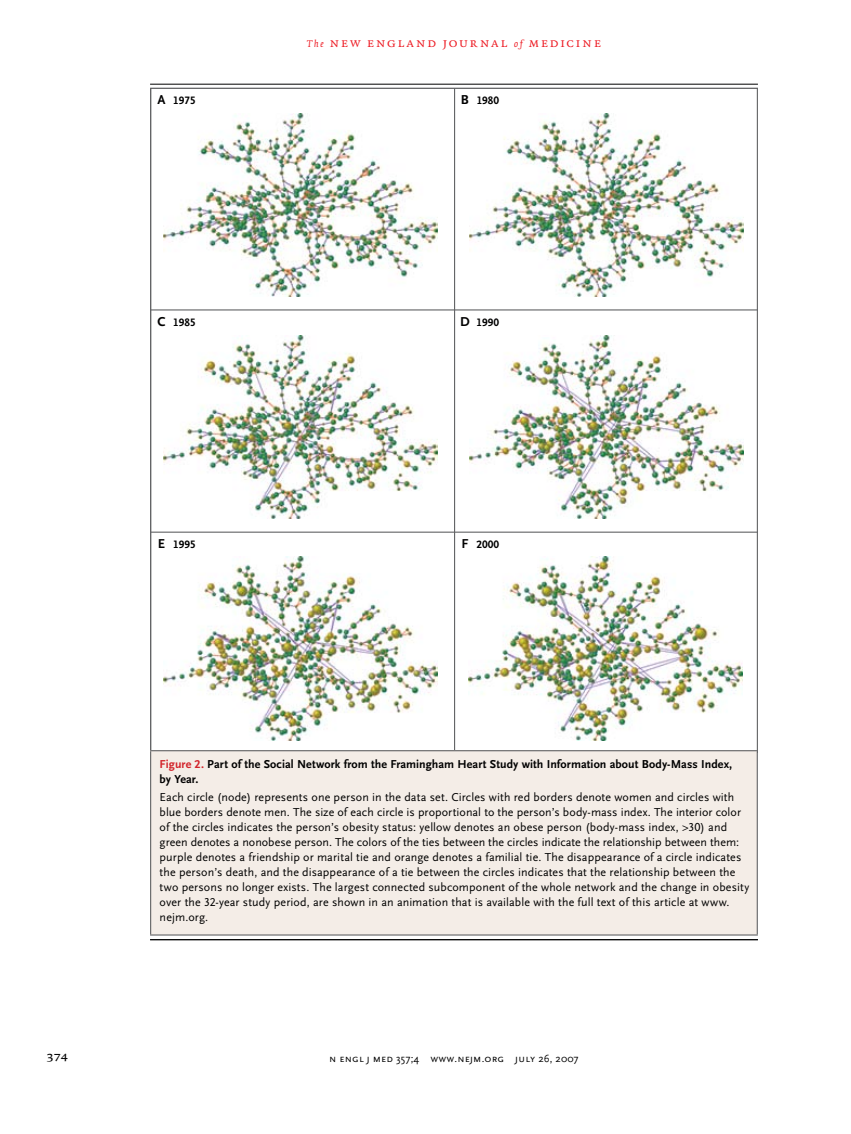
<style>
.page{position:relative;width:851px;height:1134px;background:#fff}
.page>*{position:absolute;margin:0;border:0;box-sizing:border-box;transform-origin:0 0}
.t1{font:14.25px "OTNEJM Quadraat Cap";color:#000}
.t2{font:13.5px "OTNEJM Quadraat Cap";letter-spacing:.11em;color:#ed1c24}
.t3{font:12px/15px "OTNEJM Scala Sans LF";letter-spacing:.01em;color:#000}
.t4{font:700 12px/15px "OTNEJM Scala Sans LF";letter-spacing:.005em;color:#000}
.t5{font:700 11.25px "OTNEJM Scala Sans LF";color:#000}
.t6{font:10.8px "OTNEJM Scala Sans LF Cap";letter-spacing:.01em;color:#000}
.t7{font:700 10.5px/22.5px "OTNEJM Scala Sans LF";color:#000;text-align:center}
.t8{font:10.5px/14.7px "OTNEJM Scala Sans LF";color:#000}
.t9{font:9px/15.6px "OTNEJM Scala Sans LF";color:#000}
.s1{font-family:"OTNEJM Quadraat";font-style:italic;font-size:10.5px}
.s2{font-size:13.5px}
.s3{color:#d2232a}
.s4{font-family:"OTNEJM Scala Sans OSF"}
</style>
<div class="page">
<hr style="left:150px;top:84px;width:608px;height:1px;background:#000">
<img style="left:164px;top:113px;width:273px;height:184px">
<img style="left:470px;top:113px;width:273px;height:184px">
<img style="left:164px;top:335px;width:273px;height:183px">
<img style="left:470px;top:335px;width:273px;height:183px">
<img style="left:164px;top:557px;width:273px;height:183px">
<img style="left:468px;top:557px;width:274px;height:183px">
<hr style="left:454px;top:88px;width:1px;height:664px;background:#636466">
<hr style="left:151px;top:309px;width:606px;height:2px;background:#636466">
<hr style="left:151px;top:532px;width:606px;height:1px;background:#636466">
<div style="left:151px;top:751px;width:606px;height:184px;background:#f4ede7"></div>
<hr style="left:150px;top:934px;width:607px;height:2px;background:#636466">
<hr style="left:150px;top:750px;width:607px;height:1px;background:#636466">
<hr style="left:150px;top:751px;width:1px;height:183px;background:#636466">
<hr style="left:756px;top:751px;width:1px;height:183px;background:#636466">
<hr style="left:150px;top:939px;width:608px;height:1px;background:#000">
<p class="t2" style="left:307px;top:35px;width:295px"><span class="s1">The</span> new england journal <span class="s1">of</span> medicine</p>
<p class="t5" style="left:157px;top:95px;width:40px"><span class="s2">A</span> 1975</p>
<p class="t5" style="left:461px;top:95px;width:40px"><span class="s2">B</span> 1980</p>
<p class="t5" style="left:157px;top:316px;width:40px"><span class="s2">C</span> 1985</p>
<p class="t5" style="left:460px;top:316px;width:40px"><span class="s2">D</span> 1990</p>
<p class="t5" style="left:158px;top:539px;width:39px"><span class="s2">E</span> 1995</p>
<p class="t5" style="left:461px;top:539px;width:39px"><span class="s2">F</span> 2000</p>
<p class="t4" style="left:160px;top:757px;width:574px"><span class="s3">Figure 2.</span> Part of the Social Network from the Framingham Heart Study with Information about Body-Mass Index, by Year.</p>
<p class="t3" style="left:160px;top:790px;width:591px">Each circle (node) represents one person in the data set. Circles with red borders denote women and circles with blue borders denote men. The size of each circle is proportional to the person’s body-mass index. The interior color of the circles indicates the person’s obesity status: yellow denotes an obese person (body-mass index, &gt;30) and green denotes a nonobese person. The colors of the ties between the circles indicate the relationship between them: purple denotes a friendship or marital tie and orange denotes a familial tie. The disappearance of a circle indicates the person’s death, and the disappearance of a tie between the circles indicates that the relationship between the two persons no longer exists. The largest connected subcomponent of the whole network and the change in obesity over the 32-year study period, are shown in an animation that is available with the full text of this article at www. nejm.org.</p>
<p class="t8" style="left:369px;top:786px;width:68px">FIGURE: 2 of 4</p>
<p class="t9" style="left:334px;top:789px;width:25px">REG F</p>
<p class="t9" style="left:579px;top:795px;width:14px">3rd</p>
<p class="t9" style="left:334px;top:805px;width:23px">CASE<br>EMail</p>
<p class="t9" style="left:537px;top:806px;width:30px">Revised</p>
<p class="t8" style="left:500px;top:817px;width:20px">4-C<br>H/T</p>
<p class="t7" style="left:553px;top:817px;width:22px">SIZE</p>
<p class="t8" style="left:456px;top:817px;width:20px">Line<br>H/T</p>
<p class="t8" style="left:369px;top:827px;width:54px">ARTIST: ts</p>
<p class="t8" style="left:553px;top:834px;width:23px">33p9</p>
<p class="t9" style="left:334px;top:837px;width:21px">Enon</p>
<p class="t7" style="left:402px;top:856px;width:115px">AUTHOR, PLEASE NOTE:<br>Please check carefully.</p>
<p class="t1" style="left:46px;top:1048px;width:23px">374</p>
<p class="t6" style="left:329px;top:1053px;width:251px">n engl j med <span class="s4">357;4</span> www.nejm.org july <span class="s4">26</span>, <span class="s4">2007</span></p>
</div>
